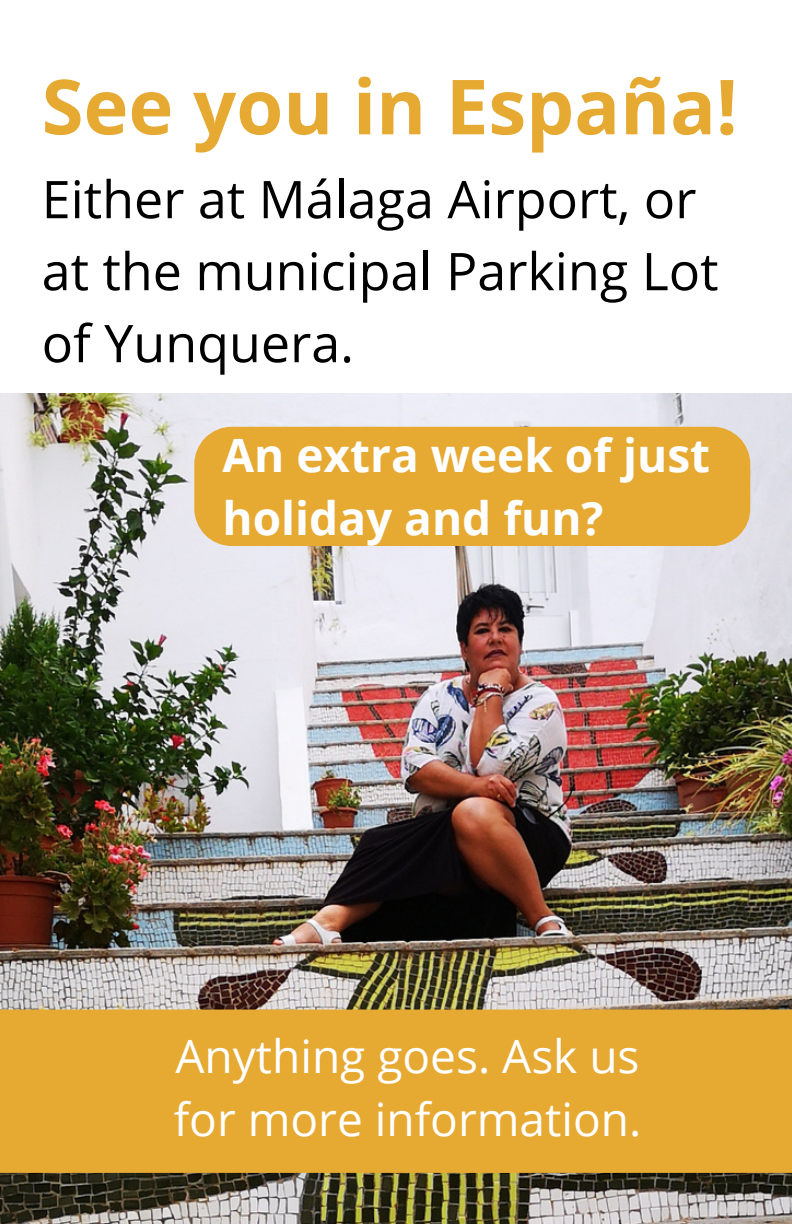
<style>
.page{position:relative;width:792px;height:1224px;background:#fff}
.page>*{position:absolute;margin:0;border:0;box-sizing:border-box;transform-origin:0 0}
.t1{font:700 76px "Open Sans";color:#e6a932}
.t2{font:52px/72px "Open Sans";color:#000}
.t3{font:46px/63px "Open Sans";color:#fff}
.t4{font:700 46px "Open Sans";color:#fff}
</style>
<div class="page">
<img style="left:0;top:394px;width:792px;height:830px">
<div style="left:194px;top:427px;width:556px;height:119px;background:#e6a932"></div>
<div style="left:0;top:1010px;width:792px;height:163px;background:#e6a932"></div>
<p class="t1" style="left:42px;top:53px;width:698px">See you in España!</p>
<p class="t2" style="left:42px;top:162px;width:678px">Either at Málaga Airport, or at the municipal Parking Lot of Yunquera.</p>
<p class="t4" style="left:223px;top:423px;width:489px">An extra week of just</p>
<p class="t4" style="left:223px;top:486px;width:382px">holiday and fun?</p>
<p class="t3" style="left:174px;top:1024px;width:469px">Anything goes. Ask us for more information.</p>
</div>
